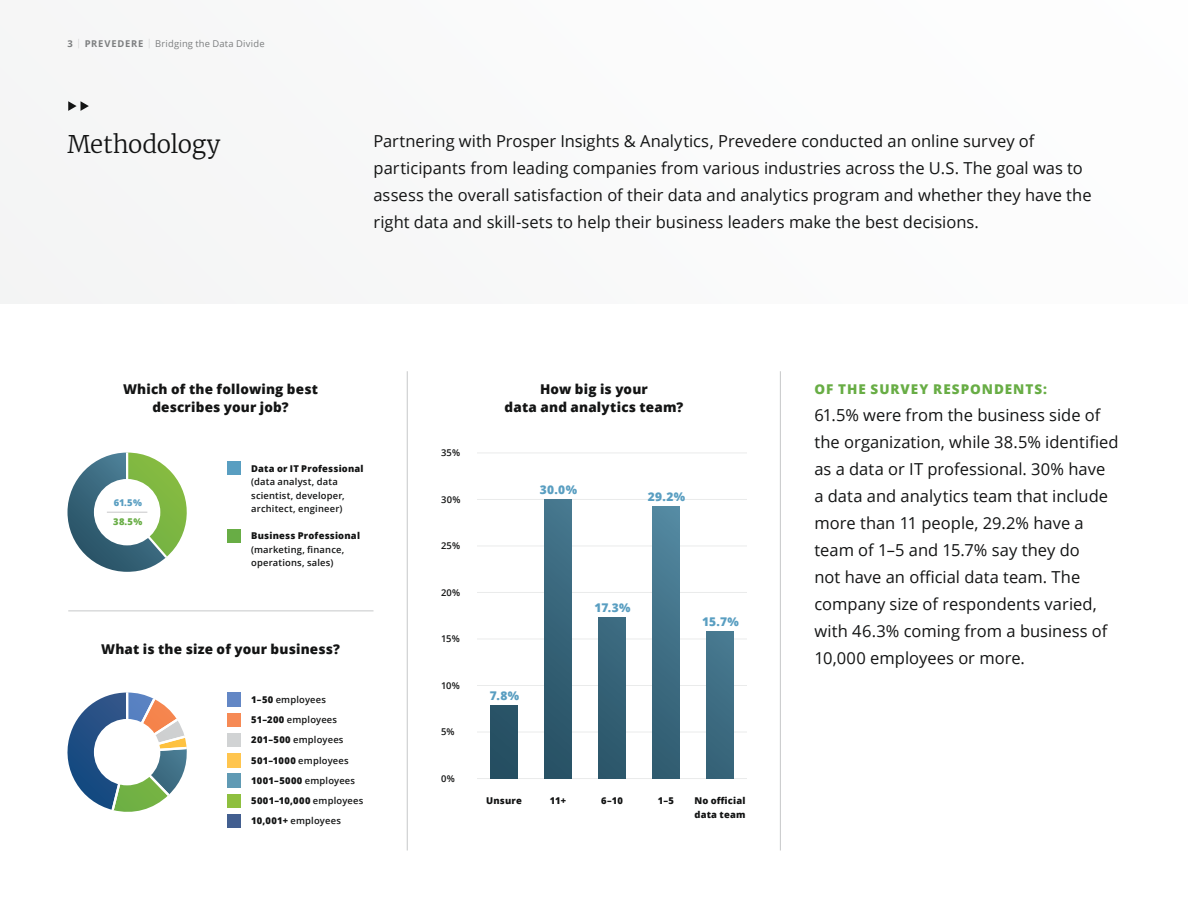
<style>
.page{position:relative;width:1188px;height:918px;background:#fff}
.page>*{position:absolute;margin:0;border:0;box-sizing:border-box;transform-origin:0 0}
.t1{font:300 24px "Merriweather";letter-spacing:-.015em;color:#131414}
.t2{font:16.5px/27px "Open Sans";color:#131414}
.t3{font:800 13.5px/18px "Open Sans";letter-spacing:.015em;color:#131414;text-align:center}
.t4{font:800 13.5px "Open Sans";letter-spacing:.07em;color:#68ad45}
.t5{font:800 12px "Open Sans";letter-spacing:.015em;color:#599ec1}
.t6{font:600 9.3px/13.5px "Open Sans";letter-spacing:.02em;color:#131414}
.t7{font:800 9.3px/13.5px "Open Sans";letter-spacing:.02em;color:#131414}
.t8{font:800 9.3px/20.2px "Open Sans";letter-spacing:.04em;color:#131414}
.t9{font:9.3px "Open Sans";letter-spacing:.025em;color:#7c7e7f}
.t10{font:800 9.3px "Open Sans";color:#599ec1}
.t11{font:800 9.3px "Open Sans";color:#68ad45}
.s1{font-weight:700}
.s2{font-weight:300;color:#c7c8c9}
.s3{font-weight:800}
.s4{font-weight:600}
</style>
<div class="page">
<div style="left:0;top:0;width:1188px;height:304px;background:#fafafa"></div>
<hr style="left:477px;top:778px;width:270px;height:1px;background:#eaebeb">
<hr style="left:477px;top:732px;width:270px;height:1px;background:#eaebeb">
<hr style="left:477px;top:685px;width:270px;height:1px;background:#eaebeb">
<hr style="left:477px;top:639px;width:270px;height:1px;background:#eaebeb">
<hr style="left:477px;top:592px;width:270px;height:1px;background:#eaebeb">
<hr style="left:477px;top:546px;width:270px;height:1px;background:#eaebeb">
<hr style="left:477px;top:499px;width:270px;height:1px;background:#eaebeb">
<hr style="left:477px;top:453px;width:270px;height:1px;background:#eaebeb">
<div style="left:490px;top:705px;width:28px;height:74px;background:#275164"></div>
<div style="left:544px;top:499px;width:28px;height:280px;background:linear-gradient(to bottom,#45768d,#264f63)"></div>
<div style="left:598px;top:617px;width:28px;height:162px;background:#336075"></div>
<div style="left:706px;top:632px;width:28px;height:147px;background:linear-gradient(to right,#3d6b81,#406f85)"></div>
<div style="left:652px;top:506px;width:28px;height:273px;background:linear-gradient(to bottom,#5388a0,#2f5a6e)"></div>
<hr style="left:407px;top:371px;width:1px;height:479px;background:#c7c8c9">
<hr style="left:780px;top:371px;width:1px;height:479px;background:#c7c8c9">
<svg style="left:68px;top:101px;width:21px;height:10px"></svg>
<div style="left:227px;top:693px;width:14px;height:13px;background:#6387c5"></div>
<div style="left:227px;top:754px;width:14px;height:13px;background:#ffc54e"></div>
<div style="left:227px;top:713px;width:14px;height:14px;background:#f68a55"></div>
<div style="left:227px;top:733px;width:14px;height:14px;background:#d1d3d4"></div>
<div style="left:227px;top:774px;width:14px;height:13px;background:#609ab4"></div>
<div style="left:227px;top:794px;width:14px;height:14px;background:#8ebf3f"></div>
<div style="left:227px;top:814px;width:14px;height:14px;background:#435f90"></div>
<svg style="left:67px;top:692px;width:120px;height:120px"></svg>
<div style="left:94px;top:719px;width:66px;height:66px;background:#fff;border-radius:50%"></div>
<div style="left:227px;top:462px;width:14px;height:13px;background:#599ec1"></div>
<div style="left:227px;top:529px;width:14px;height:14px;background:#68ad45"></div>
<svg style="left:68px;top:452px;width:119px;height:120px"></svg>
<hr style="left:68px;top:610px;width:306px;height:1px;background:#c7c8c9">
<hr style="left:107px;top:512px;width:40px;height:1px;background:#c7c8c9">
<p class="t9" style="left:68px;top:37px;width:199px"><span class="s1">3</span> <span class="s2">|</span> <span class="s1">PREVEDERE</span> <span class="s2">|</span> Bridging the Data Divide</p>
<h1 class="t1" style="left:68px;top:127px;width:155px">Methodology</h1>
<p class="t2" style="left:374px;top:127px;width:720px">Partnering with Prosper Insights &amp; Analytics, Prevedere conducted an online survey of participants from leading companies from various industries across the U.S. The goal was to assess the overall satisfaction of their data and analytics program and whether they have the right data and skill-sets to help their business leaders make the best decisions.</p>
<p class="t3" style="left:123px;top:380px;width:196px">Which of the following best describes your job?</p>
<p class="t10" style="left:114px;top:495px;width:30px">61.5%</p>
<p class="t11" style="left:113px;top:515px;width:31px">38.5%</p>
<p class="t7" style="left:251px;top:461px;width:114px">Data or IT Professional</p>
<p class="t6" style="left:251px;top:475px;width:95px">(data analyst, data scientist, developer, architect, engineer)</p>
<p class="t7" style="left:251px;top:529px;width:110px">Business Professional</p>
<p class="t6" style="left:251px;top:542px;width:95px">(marketing, finance, operations, sales)</p>
<p class="t3" style="left:101px;top:639px;width:240px">What is the size of your business?</p>
<p class="t6" style="left:251px;top:693px;width:76px"><span class="s3">1–50</span> employees</p>
<p class="t6" style="left:251px;top:710px;width:94px;line-height:20.2px"><span class="s3">51–200</span> employees<br><span class="s3">201–500</span> employees</p>
<p class="t8" style="left:251px;top:770px;width:114px">1001–5000 <span class="s4">employees<br></span>5001–10,000 <span class="s4">employees<br></span>10,001+ <span class="s4">employees</span></p>
<p class="t6" style="left:251px;top:753px;width:99px"><span class="s3">501–1000</span> employees</p>
<p class="t6" style="left:441px;top:446px;width:21px">35%</p>
<p class="t6" style="left:441px;top:493px;width:21px">30%</p>
<p class="t6" style="left:441px;top:539px;width:21px">25%</p>
<p class="t6" style="left:441px;top:586px;width:21px">20%</p>
<p class="t6" style="left:441px;top:632px;width:20px">15%</p>
<p class="t6" style="left:441px;top:679px;width:21px">10%</p>
<p class="t6" style="left:441px;top:725px;width:15px">5%</p>
<p class="t6" style="left:441px;top:772px;width:15px">0%</p>
<p class="t3" style="left:505px;top:380px;width:180px">How big is your<br>data and analytics team?</p>
<p class="t5" style="left:540px;top:480px;width:39px">30.0%</p>
<p class="t5" style="left:648px;top:488px;width:39px">29.2%</p>
<p class="t5" style="left:490px;top:687px;width:31px">7.8%</p>
<p class="t5" style="left:595px;top:598px;width:38px">17.3%</p>
<p class="t5" style="left:702px;top:613px;width:38px">15.7%</p>
<p class="t7" style="left:486px;top:794px;width:37px">Unsure</p>
<p class="t7" style="left:550px;top:794px;width:18px">11+</p>
<p class="t7" style="left:601px;top:794px;width:23px">6–10</p>
<p class="t7" style="left:658px;top:794px;width:18px">1–5</p>
<p class="t7" style="left:694px;top:794px;width:53px">No official data team</p>
<p class="t4" style="left:814px;top:379px;width:234px">OF THE SURVEY RESPONDENTS:</p>
<p class="t2" style="left:814px;top:401px;width:306px">61.5% were from the business side of the organization, while 38.5% identified as a data or IT professional. 30% have<br>a data and analytics team that include more than 11 people, 29.2% have a team of 1–5 and 15.7% say they do<br>not have an official data team. The company size of respondents varied, with 46.3% coming from a business of 10,000 employees or more.</p>
</div>
